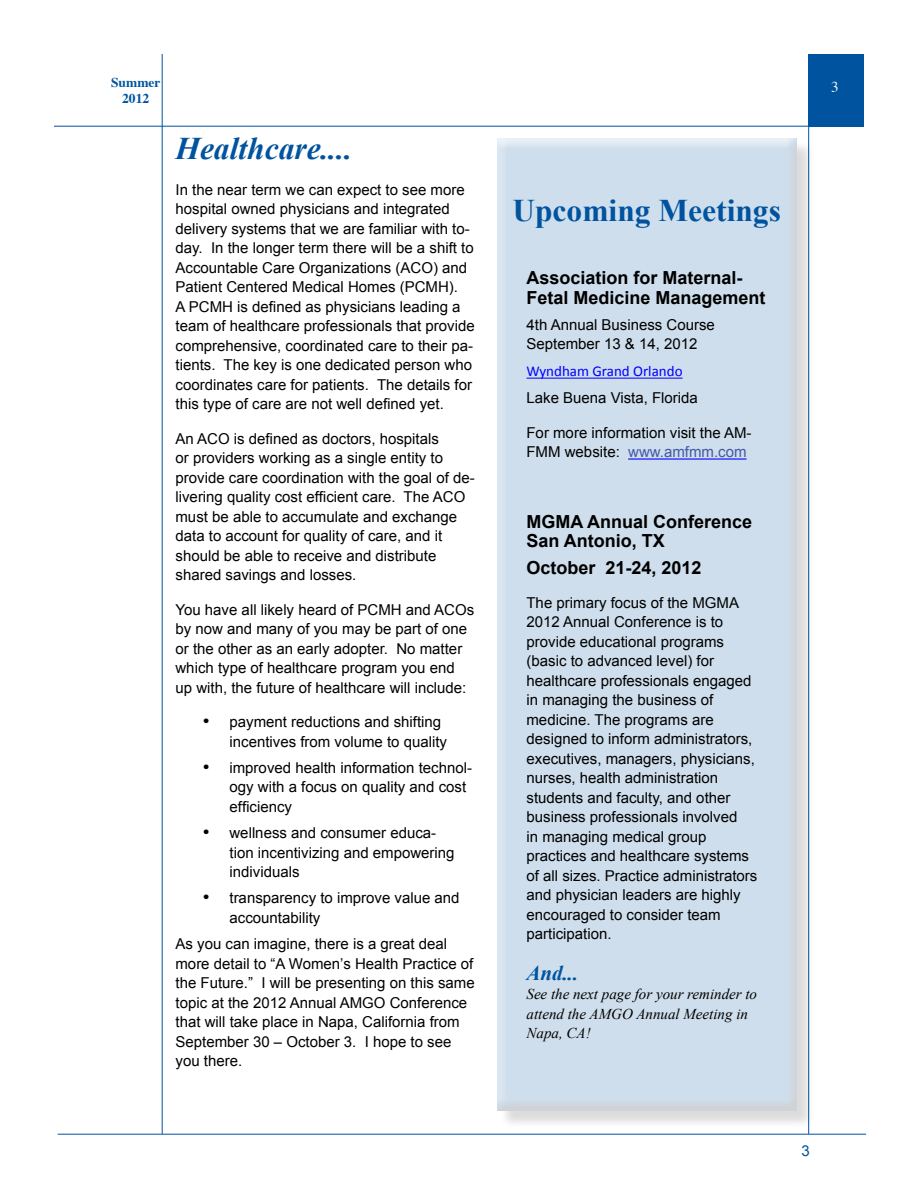
<style>
.page{position:relative;width:918px;height:1188px;background:#fff}
.page>*{position:absolute;margin:0;border:0;box-sizing:border-box;transform-origin:0 0}
.t1{font:700 31.5px "Times New Roman";color:#00539f}
.t2{font:italic 700 31.5px "Times New Roman";color:#00539f}
.t3{font:italic 700 21px "Times New Roman";color:#00539f}
.t4{font:700 18px/19.5px "Arial";color:#000}
.t5{font:15px/19.5px "Arial";color:#000}
.t6{font:italic 15px/19.5px "Times New Roman";color:#000}
.t7{font:15px "Calibri";color:#00f}
.t8{font:15px "Arial";color:#00539f}
.t9{font:15px "Times";color:#fff}
.t10{font:700 13.5px/16.2px "Times";color:#00539f;text-align:center}
.s1{color:#4358a7}
</style>
<div class="page">
<hr style="left:54px;top:126px;width:810px;height:1px;background:#00539f">
<hr style="left:162px;top:54px;width:1px;height:1080px;background:#00539f">
<div style="left:808px;top:54px;width:56px;height:73px;background:#00539f"></div>
<hr style="left:58px;top:1134px;width:808px;height:1px;background:#00539f">
<hr style="left:808px;top:54px;width:1px;height:1080px;background:#00539f">
<div style="left:499px;top:140px;width:316px;height:989px;background:#000;opacity:.75"></div>
<div style="left:495px;top:138px;width:303px;height:973px;background:#cfdeec"></div>
<hr style="left:526px;top:378px;width:157px;height:1px;background:#00f">
<hr style="left:628px;top:458px;width:119px;height:2px;background:#00f">
<p class="t10" style="left:111px;top:73px;width:51px">Summer<br>2012</p>
<h1 class="t2" style="left:176px;top:127px;width:178px">Healthcare....</h1>
<p class="t5" style="left:176px;top:180px;width:301px">In the near term we can expect to see more hospital owned physicians and integrated delivery systems that we are familiar with to&shy;day. In the longer term there will be a shift to Accountable Care Organizations (ACO) and Patient Centered Medical Homes (PCMH).<br>A PCMH is defined as physicians leading a team of healthcare professionals that provide comprehensive, coordinated care to their pa&shy;tients. The key is one dedicated person who coordinates care for patients. The details for this type of care are not well defined yet.</p>
<p class="t5" style="left:176px;top:429px;width:301px">An ACO is defined as doctors, hospitals<br>or providers working as a single entity to provide care coordination with the goal of de&shy;livering quality cost efficient care. The ACO must be able to accumulate and exchange data to account for quality of care, and it should be able to receive and distribute shared savings and losses.</p>
<p class="t5" style="left:176px;top:600px;width:300px">You have all likely heard of PCMH and ACOs by now and many of you may be part of one or the other as an early adopter. No matter which type of healthcare program you end up with, the future of healthcare will include:</p>
<p class="t5" style="left:230px;top:712px;width:219px;text-indent:-27px">• payment reductions and shifting incentives from volume to quality</p>
<p class="t5" style="left:230px;top:758px;width:244px;text-indent:-27px">• improved health information technol&shy;ogy with a focus on quality and cost efficiency</p>
<p class="t5" style="left:230px;top:823px;width:227px;text-indent:-27px">• wellness and consumer educa&shy;tion incentivizing and empowering individuals</p>
<p class="t5" style="left:230px;top:889px;width:232px;text-indent:-27px">• transparency to improve value and accountability</p>
<p class="t5" style="left:176px;top:934px;width:301px">As you can imagine, there is a great deal more detail to “A Women’s Health Practice of the Future.” I will be presenting on this same topic at the 2012 Annual AMGO Conference that will take place in Napa, California from September 30 – October 3. I hope to see you there.</p>
<p class="t9" style="left:831px;top:73px;width:9px">3</p>
<h1 class="t1" style="left:512px;top:189px;width:270px">Upcoming Meetings</h1>
<p class="t4" style="left:526px;top:269px;width:241px">Association for Maternal-<br>Fetal Medicine Management</p>
<p class="t5" style="left:526px;top:315px;width:190px">4th Annual Business Course<br>September 13 &amp; 14, 2012</p>
<p class="t7" style="left:526px;top:362px;width:158px">Wyndham Grand Orlando</p>
<p class="t5" style="left:526px;top:389px;width:173px">Lake Buena Vista, Florida</p>
<p class="t5" style="left:526px;top:423px;width:227px">For more information visit the AM-<br>FMM website: <span class="s1">www.amfmm.com</span></p>
<p class="t4" style="left:526px;top:512px;width:227px">MGMA Annual Conference<br>San Antonio, TX</p>
<p class="t4" style="left:526px;top:559px;width:177px">October 21-24, 2012</p>
<p class="t5" style="left:526px;top:593px;width:232px">The primary focus of the MGMA<br>2012 Annual Conference is to provide educational programs (basic to advanced level) for healthcare professionals engaged in managing the business of medicine. The programs are designed to inform administrators, executives, managers, physicians, nurses, health administration students and faculty, and other business professionals involved<br>in managing medical group practices and healthcare systems of all sizes. Practice administrators and physician leaders are highly encouraged to consider team participation.</p>
<h2 class="t3" style="left:526px;top:958px;width:53px">And...</h2>
<p class="t6" style="left:526px;top:984px;width:232px">See the next page for your reminder to attend the AMGO Annual Meeting in<br>Napa, CA!</p>
<p class="t8" style="left:802px;top:1141px;width:10px">3</p>
</div>
